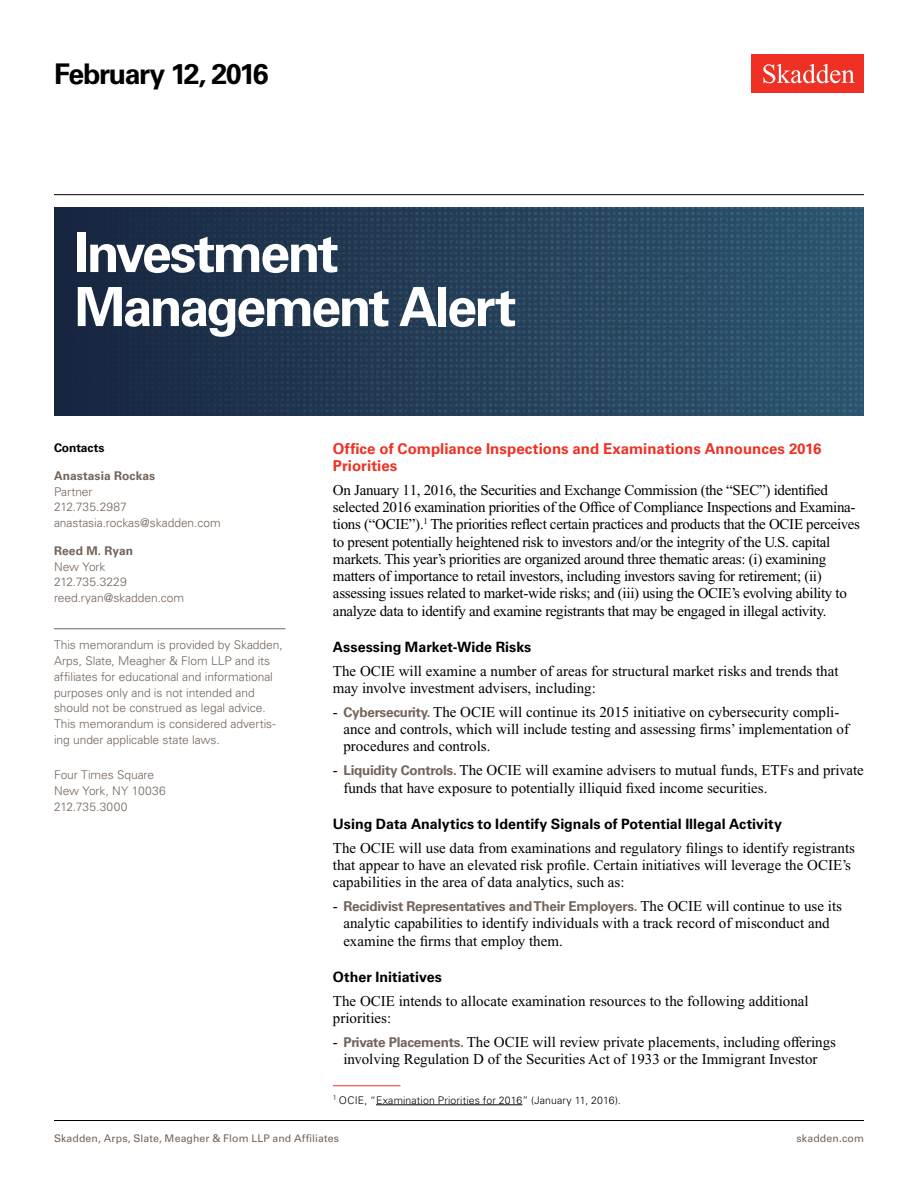
<style>
.page{position:relative;width:918px;height:1188px;background:#fff}
.page>*{position:absolute;margin:0;border:0;box-sizing:border-box;transform-origin:0 0}
.t1{font:700 54px/54px "Univers LT Std";letter-spacing:-.055em;color:#fff}
.t2{font:700 28.5px "Univers LT Std";letter-spacing:-.055em;color:#000}
.t3{font:15px/17.2px "Times New Roman PS Std";color:#000}
.t4{font:15px/17.2px "Times New Roman PS Std";letter-spacing:-.02em;color:#000}
.t5{font:700 15px/16.5px "Univers LT Std";color:#ee3124}
.t6{font:700 14.25px "Univers LT Std";color:#000}
.t7{font:700 13.5px "Univers LT Std";letter-spacing:-.02em;color:#74645a}
.t8{font:300 12px/15.8px "Univers LT Std";letter-spacing:-.005em;color:#74645a}
.t9{font:700 12px "Univers LT Std";letter-spacing:.01em;color:#74645a}
.t10{font:700 12px "Univers LT Std";letter-spacing:-.005em;color:#000}
.t11{font:10.5px "Univers LT Std";letter-spacing:.01em;color:#74645a}
.t12{font:300 10.5px "Univers LT Std";letter-spacing:.015em;color:#000}
.s1{font-family:"Univers LT Std";font-weight:700;font-size:13.5px;color:#74645a}
.s2{font-family:"Times New Roman PS Std";font-weight:400;font-size:15px;color:#000}
</style>
<div class="page">
<img style="left:54px;top:208px;width:810px;height:207px">
<div style="left:752px;top:54px;width:112px;height:39px;background:#ee3124"></div>
<svg style="left:763px;top:64px;width:92px;height:19px"></svg>
<hr style="left:54px;top:628px;width:231px;height:1px;background:#74645a">
<hr style="left:333px;top:1086px;width:67px;height:1px;background:#ee3124">
<hr style="left:376px;top:1105px;width:146px;height:1px;background:#000">
<hr style="left:54px;top:194px;width:810px;height:1px;background:#000">
<hr style="left:54px;top:1120px;width:810px;height:1px;background:#000">
<h2 class="t2" style="left:54px;top:57px;width:216px">February 12, 2016</h2>
<h1 class="t1" style="left:75px;top:226px;width:443px">Investment<br>Management Alert</h1>
<p class="t10" style="left:54px;top:441px;width:52px">Contacts</p>
<p class="t9" style="left:54px;top:469px;width:103px">Anastasia Rockas</p>
<p class="t8" style="left:54px;top:484px;width:168px">Partner<br>212.735.2987 anastasia.rockas@skadden.com</p>
<p class="t9" style="left:54px;top:544px;width:81px">Reed M. Ryan</p>
<p class="t8" style="left:54px;top:559px;width:132px">New York<br>212.735.3229 reed.ryan@skadden.com</p>
<p class="t8" style="left:54px;top:637px;width:230px">This memorandum is provided by Skadden, Arps, Slate, Meagher &amp; Flom LLP and its affiliates for educational and informational purposes only and is not intended and should not be construed as legal advice.<br>This memorandum is considered advertis&shy;ing under applicable state laws.</p>
<p class="t8" style="left:54px;top:767px;width:113px">Four Times Square<br>New York, NY 10036<br>212.735.3000</p>
<p class="t5" style="left:333px;top:441px;width:490px">Office of Compliance Inspections and Examinations Announces 2016<br>Priorities</p>
<p class="t4" style="left:333px;top:481px;width:528px">On January 11, 2016, the Securities and Exchange Commission (the “SEC”) identified selected 2016 examination priorities of the Office of Compliance Inspections and Examina&shy;tions (“OCIE”).<sup>1</sup> The priorities reflect certain practices and products that the OCIE perceives to present potentially heightened risk to investors and/or the integrity of the U.S. capital markets. This year’s priorities are organized around three thematic areas: (i) examining matters of importance to retail investors, including investors saving for retirement; (ii) assessing issues related to market-wide risks; and (iii) using the OCIE’s evolving ability to analyze data to identify and examine registrants that may be engaged in illegal activity.</p>
<p class="t6" style="left:333px;top:638px;width:200px">Assessing Market-Wide Risks</p>
<p class="t3" style="left:333px;top:662px;width:507px">The OCIE will examine a number of areas for structural market risks and trends that may involve investment advisers, including:</p>
<p class="t3" style="left:343px;top:703px;width:507px;text-indent:-10px">- <span class="s1">Cybersecurity.</span> The OCIE will continue its 2015 initiative on cybersecurity compli&shy;ance and controls, which will include testing and assessing firms’ implementation of procedures and controls.</p>
<p class="t3" style="left:344px;top:762px;width:522px;text-indent:-11px">- <span class="s1">Liquidity Controls.</span> The OCIE will examine advisers to mutual funds, ETFs and private funds that have exposure to potentially illiquid fixed income securities.</p>
<p class="t6" style="left:333px;top:815px;width:450px">Using Data Analytics to Identify Signals of Potential Illegal Activity</p>
<p class="t3" style="left:333px;top:839px;width:524px">The OCIE will use data from examinations and regulatory filings to identify registrants that appear to have an elevated risk profile. Certain initiatives will leverage the OCIE’s capabilities in the area of data analytics, such as:</p>
<p class="t7" style="left:333px;top:898px;width:511px"><span class="s2">-</span> Recidivist Representatives and Their Employers. <span class="s2">The OCIE will continue to use its</span></p>
<p class="t3" style="left:343px;top:915px;width:488px">analytic capabilities to identify individuals with a track record of misconduct and examine the firms that employ them.</p>
<p class="t6" style="left:333px;top:968px;width:110px">Other Initiatives</p>
<p class="t3" style="left:333px;top:992px;width:477px">The OCIE intends to allocate examination resources to the following additional priorities:</p>
<p class="t3" style="left:333px;top:1033px;width:505px;text-align:center">- <span class="s1">Private Placements.</span> The OCIE will review private placements, including offerings involving Regulation D of the Securities Act of 1933 or the Immigrant Investor</p>
<p class="t12" style="left:333px;top:1094px;width:289px"><sup>1</sup> OCIE, “Examination Priorities for 2016” (January 11, 2016).</p>
<p class="t11" style="left:54px;top:1132px;width:287px">Skadden, Arps, Slate, Meagher &amp; Flom LLP and Affiliates</p>
<p class="t11" style="left:797px;top:1132px;width:69px">skadden.com</p>
</div>
